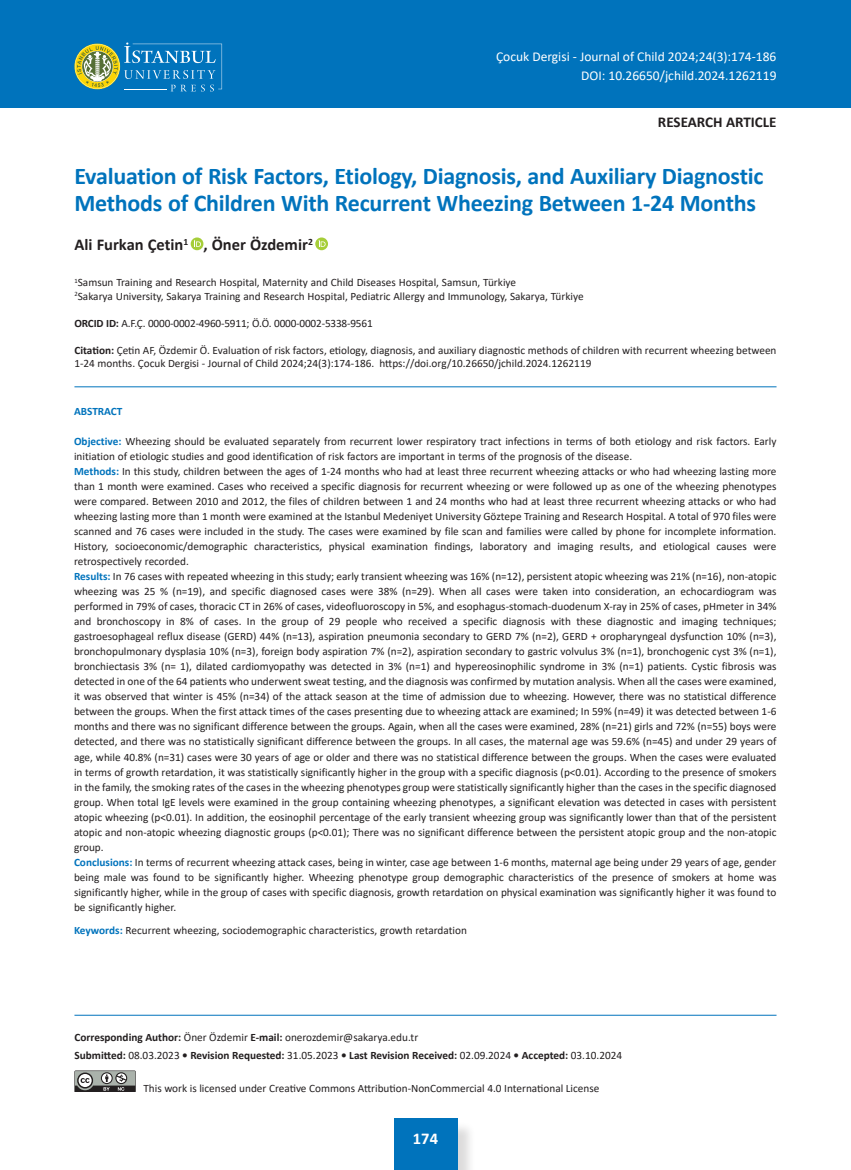
<style>
.page{position:relative;width:851px;height:1170px;background:#fff}
.page>*{position:absolute;margin:0;border:0;box-sizing:border-box;transform-origin:0 0}
.Baslik_1{font:700 24px/27px "Calibri";letter-spacing:-.01em;color:#0073bc}
.Yazarlar{font:700 16.5px "Calibri";color:#231f20}
.t1{font:700 16.5px "Calibri";color:#fff}
.t2{font:700 15px "Calibri";color:#231f20}
.t3{font:13.5px "Calibri";color:#fff}
.Abstract{font:11.25px/15px "Calibri";color:#231f20;text-align:justify}
.t4{font:700 11.25px "Calibri";color:#231f20}
.Keyword{font:11.25px "Calibri";color:#231f20}
.Abstract-2{font:700 11.25px "Calibri";color:#0073bc}
.s1{font-weight:700}
.s2{font-weight:700;color:#0073bc}
.s3{font-weight:400}
</style>
<div class="page">
<div style="left:396px;top:1121px;width:80px;height:48px;background:#231f20;opacity:.16"></div>
<div style="left:393px;top:1118px;width:64px;height:51px;background:#0073bc"></div>
<div style="left:0;top:0;width:850px;height:107px;background:#0073bc"></div>
<div style="left:191px;top:237px;width:12px;height:13px;background:#a6ce39;border-radius:50%"></div>
<svg style="left:194px;top:240px;width:7px;height:7px"></svg>
<svg style="left:315px;top:237px;width:13px;height:13px"></svg>
<svg style="left:318px;top:240px;width:7px;height:7px"></svg>
<hr style="left:74px;top:1014px;width:702px;height:1px;background:#0073bc">
<hr style="left:74px;top:386px;width:702px;height:1px;background:#0073bc">
<svg style="left:74px;top:1070px;width:62px;height:21px"></svg>
<svg style="left:74px;top:43px;width:148px;height:49px"></svg>
<p class="t3" style="left:496px;top:47px;width:282px">Çocuk Dergisi - Journal of Child 2024;24(3):174-186</p>
<p class="t3" style="left:581px;top:66px;width:197px">DOI: 10.26650/jchild.2024.1262119</p>
<p class="t2" style="left:658px;top:111px;width:120px">RESEARCH ARTICLE</p>
<p class="Baslik_1" style="left:74px;top:162px;width:690px">Evaluation of Risk Factors, Etiology, Diagnosis, and Auxiliary Diagnostic<br>Methods of Children With Recurrent Wheezing Between 1-24 Months</p>
<p class="Yazarlar" style="left:74px;top:233px;width:240px">Ali Furkan Çetin<sup>1</sup> , Öner Özdemir<sup>2</sup></p>
<p class="Abstract" style="left:74px;top:275px;width:443px"><sup>1</sup>Samsun Training and Research Hospital, Maternity and Child Diseases Hospital, Samsun, Türkiye</p>
<p class="Abstract" style="left:74px;top:288px;width:510px"><sup>2</sup>Sakarya University, Sakarya Training and Research Hospital, Pediatric Allergy and Immunology, Sakarya, Türkiye</p>
<p class="Abstract" style="left:74px;top:315px;width:300px"><span class="s1">ORCID ID:</span> A.F.Ç. 0000-0002-4960-5911; Ö.Ö. 0000-0002-5338-9561</p>
<p class="Abstract" style="left:74px;top:343px;width:703px;line-height:13.5px"><span class="s1">Citation:</span> Çetin AF, Özdemir Ö. Evaluation of risk factors, etiology, diagnosis, and auxiliary diagnostic methods of children with recurrent wheezing between<br>1-24 months. Çocuk Dergisi - Journal of Child 2024;24(3):174-186. https://doi.org/10.26650/jchild.2024.1262119</p>
<p class="Abstract-2" style="left:74px;top:403px;width:50px">ABSTRACT</p>
<p class="Abstract" style="left:74px;top:434px;width:704px"><span class="s2">Objective:</span> Wheezing should be evaluated separately from recurrent lower respiratory tract infections in terms of both etiology and risk factors. Early initiation of etiologic studies and good identification of risk factors are important in terms of the prognosis of the disease.</p>
<p class="Abstract" style="left:74px;top:464px;width:704px"><span class="s2">Methods:</span> In this study, children between the ages of 1-24 months who had at least three recurrent wheezing attacks or who had wheezing lasting more than 1 month were examined. Cases who received a specific diagnosis for recurrent wheezing or were followed up as one of the wheezing phenotypes were compared. Between 2010 and 2012, the files of children between 1 and 24 months who had at least three recurrent wheezing attacks or who had wheezing lasting more than 1 month were examined at the Istanbul Medeniyet University Göztepe Training and Research Hospital. A total of 970 files were scanned and 76 cases were included in the study. The cases were examined by file scan and families were called by phone for incomplete information.<br>History, socioeconomic/demographic characteristics, physical examination findings, laboratory and imaging results, and etiological causes were retrospectively recorded.</p>
<p class="Abstract" style="left:74px;top:569px;width:704px"><span class="s2">Results:</span> In 76 cases with repeated wheezing in this study; early transient wheezing was 16% (n=12), persistent atopic wheezing was 21% (n=16), non-atopic wheezing was 25 % (n=19), and specific diagnosed cases were 38% (n=29). When all cases were taken into consideration, an echocardiogram was performed in 79% of cases, thoracic CT in 26% of cases, videofluoroscopy in 5%, and esophagus-stomach-duodenum X-ray in 25% of cases, pHmeter in 34% and bronchoscopy in 8% of cases. In the group of 29 people who received a specific diagnosis with these diagnostic and imaging techniques; gastroesophageal reflux disease (GERD) 44% (n=13), aspiration pneumonia secondary to GERD 7% (n=2), GERD + oropharyngeal dysfunction 10% (n=3), bronchopulmonary dysplasia 10% (n=3), foreign body aspiration 7% (n=2), aspiration secondary to gastric volvulus 3% (n=1), bronchogenic cyst 3% (n=1), bronchiectasis 3% (n= 1), dilated cardiomyopathy was detected in 3% (n=1) and hypereosinophilic syndrome in 3% (n=1) patients. Cystic fibrosis was detected in one of the 64 patients who underwent sweat testing, and the diagnosis was confirmed by mutation analysis. When all the cases were examined, it was observed that winter is 45% (n=34) of the attack season at the time of admission due to wheezing. However, there was no statistical difference between the groups. When the first attack times of the cases presenting due to wheezing attack are examined; In 59% (n=49) it was detected between 1-6 months and there was no significant difference between the groups. Again, when all the cases were examined, 28% (n=21) girls and 72% (n=55) boys were detected, and there was no statistically significant difference between the groups. In all cases, the maternal age was 59.6% (n=45) and under 29 years of age, while 40.8% (n=31) cases were 30 years of age or older and there was no statistical difference between the groups. When the cases were evaluated in terms of growth retardation, it was statistically significantly higher in the group with a specific diagnosis (p&lt;0.01). According to the presence of smokers in the family, the smoking rates of the cases in the wheezing phenotypes group were statistically significantly higher than the cases in the specific diagnosed group. When total IgE levels were examined in the group containing wheezing phenotypes, a significant elevation was detected in cases with persistent atopic wheezing (p&lt;0.01). In addition, the eosinophil percentage of the early transient wheezing group was significantly lower than that of the persistent atopic and non-atopic wheezing diagnostic groups (p&lt;0.01); There was no significant difference between the persistent atopic group and the non-atopic group.</p>
<p class="Abstract" style="left:74px;top:854px;width:704px"><span class="s2">Conclusions:</span> In terms of recurrent wheezing attack cases, being in winter, case age between 1-6 months, maternal age being under 29 years of age, gender being male was found to be significantly higher. Wheezing phenotype group demographic characteristics of the presence of smokers at home was significantly higher, while in the group of cases with specific diagnosis, growth retardation on physical examination was significantly higher it was found to be significantly higher.</p>
<p class="Keyword" style="left:74px;top:922px;width:394px"><span class="s2">Keywords:</span> Recurrent wheezing, sociodemographic characteristics, growth retardation</p>
<p class="Abstract" style="left:74px;top:1029px;width:345px"><span class="s1">Corresponding Author:</span> Öner Özdemir <span class="s1">E-mail:</span> onerozdemir@sakarya.edu.tr</p>
<p class="t4" style="left:74px;top:1047px;width:549px">Submitted: <span class="s3">08.03.2023</span> • Revision Requested: <span class="s3">31.05.2023</span> • Last Revision Received: <span class="s3">02.09.2024</span> • Accepted: <span class="s3">03.10.2024</span></p>
<p class="Abstract" style="left:143px;top:1080px;width:457px">This work is licensed under Creative Commons Attribution-NonCommercial 4.0 International License</p>
<h2 class="t1" style="left:413px;top:1126px;width:27px">174</h2>
</div>
